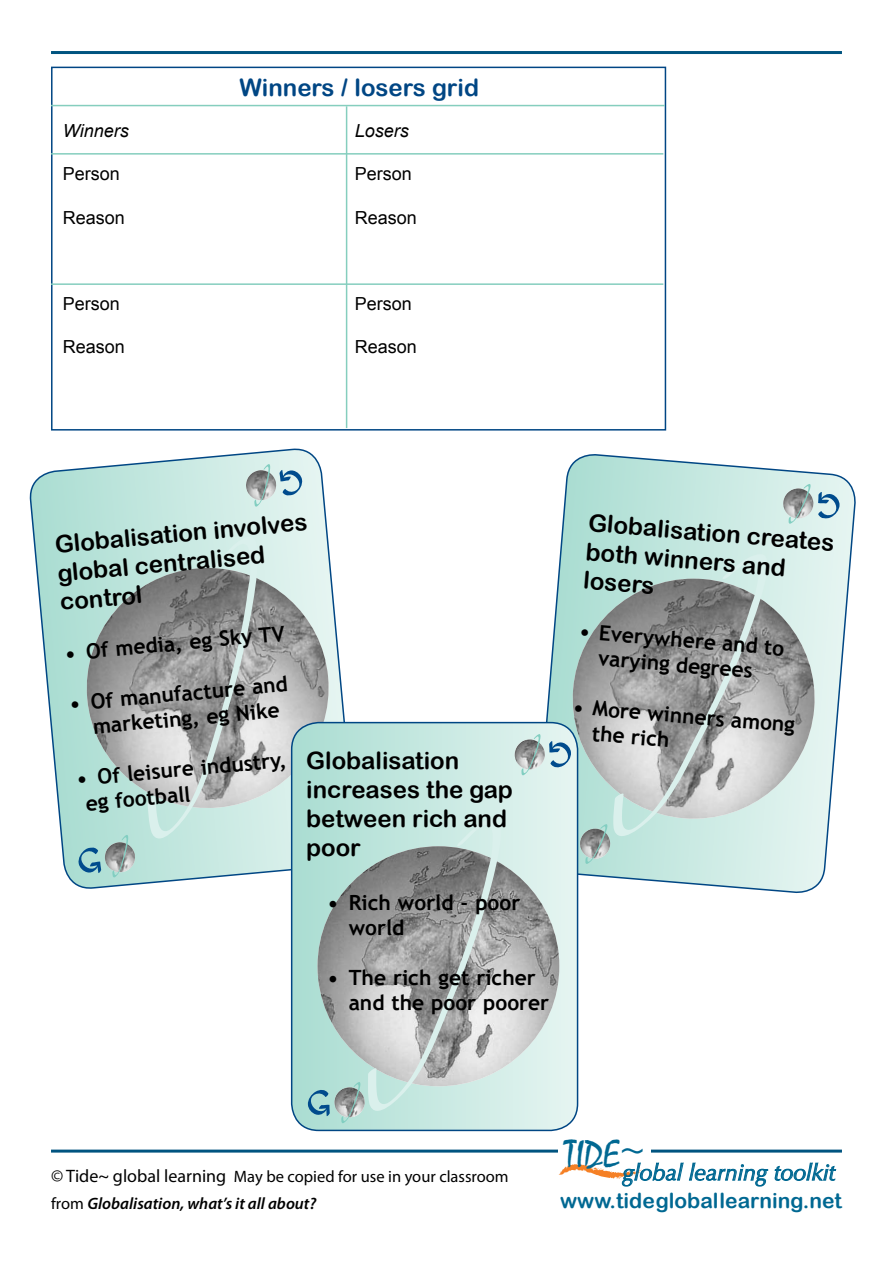
<style>
.page{position:relative;width:893px;height:1263px;background:#fff}
.page>*{position:absolute;margin:0;border:0;box-sizing:border-box;transform-origin:0 0}
.t1{font:39.3px "Mistral";color:#006892}
.t2{font:24px/29px "Arial Rounded MT Bold";color:#000}
.t3{font:24px "Arial Rounded MT Bold";color:#004684}
.t4{font:italic 22.95px "Optima";color:#006892}
.t5{font:700 21px/25.2px "Trebuchet MS";color:#000}
.t6{font:21px "Arial Rounded MT Bold";color:#006892}
.t7{font:18px "Arial";color:#000}
.t8{font:italic 18px "Arial";color:#000}
.t9{font:16.5px "Myriad Pro";color:#000}
.t10{font:italic 600 16.5px "Myriad Pro";color:#000}
.s1{font-family:"Swing";font-weight:700}
.s2{font-size:18px}
.s3{font-weight:400;font-style:normal}
</style>
<div class="page">
<hr style="left:51px;top:1149px;width:791px;height:3px;background:#005480">
<hr style="left:51px;top:51px;width:791px;height:3px;background:#005480">
<div style="left:558px;top:1141px;width:93px;height:17px;background:#fff"></div>
<svg style="left:559px;top:1162px;width:124px;height:24px"></svg>
<svg style="left:689px;top:1162px;width:79px;height:24px"></svg>
<svg style="left:775px;top:1162px;width:61px;height:19px"></svg>
<div style="left:51px;top:67px;width:615px;height:364px;background:#fff;border:2px solid #004684"></div>
<hr style="left:51px;top:153px;width:612px;height:2px;background:#85cebe">
<hr style="left:51px;top:105px;width:614px;height:1px;background:#85cebe">
<hr style="left:346px;top:106px;width:1px;height:322px;background:#85cebe">
<hr style="left:51px;top:283px;width:612px;height:2px;background:#85cebe">
<svg style="left:29px;top:448px;width:328px;height:448px"></svg>
<svg style="left:245px;top:463px;width:59px;height:44px"></svg>
<svg style="left:77px;top:834px;width:59px;height:43px"></svg>
<img style="left:81px;top:568px;width:253px;height:246px">
<svg style="left:123px;top:535px;width:160px;height:305px"></svg>
<svg style="left:534px;top:454px;width:322px;height:440px"></svg>
<svg style="left:783px;top:482px;width:58px;height:43px"></svg>
<svg style="left:578px;top:824px;width:33px;height:41px"></svg>
<img style="left:568px;top:579px;width:252px;height:245px">
<svg style="left:611px;top:543px;width:157px;height:304px"></svg>
<svg style="left:292px;top:723px;width:286px;height:407px"></svg>
<div style="left:291px;top:722px;width:287px;height:409px;border:2px solid #004684;border-radius:27px"></div>
<img style="left:334px;top:1087px;width:31px;height:30px;border-radius:15px">
<svg style="left:341px;top:1086px;width:20px;height:37px"></svg>
<svg style="left:308px;top:1090px;width:22px;height:27px"></svg>
<img style="left:317px;top:846px;width:242px;height:240px">
<svg style="left:367px;top:817px;width:134px;height:294px"></svg>
<img style="left:515px;top:739px;width:30px;height:30px;border-radius:15px">
<svg style="left:521px;top:734px;width:20px;height:41px"></svg>
<svg style="left:549px;top:740px;width:22px;height:27px"></svg>
<p class="t3" style="left:239px;top:73px;width:241px">Winners / losers grid</p>
<p class="t8" style="left:63px;top:121px;width:67px">Winners</p>
<p class="t8" style="left:355px;top:121px;width:56px">Losers</p>
<p class="t7" style="left:63px;top:164px;width:59px">Person</p>
<p class="t7" style="left:355px;top:164px;width:59px">Person</p>
<p class="t7" style="left:63px;top:207px;width:64px">Reason</p>
<p class="t7" style="left:355px;top:207px;width:64px">Reason</p>
<p class="t7" style="left:63px;top:293px;width:59px">Person</p>
<p class="t7" style="left:355px;top:293px;width:59px">Person</p>
<p class="t7" style="left:63px;top:337px;width:64px">Reason</p>
<p class="t7" style="left:355px;top:337px;width:64px">Reason</p>
<p class="t2" style="left:54px;top:529px;width:255px;rotate:-5deg">Globalisation involves global centralised control</p>
<p class="t5" style="left:64px;top:640px;width:222px;rotate:-5deg">• Of media, eg Sky TV</p>
<p class="t5" style="left:68px;top:690px;width:221px;text-align:center;rotate:-5deg">• Of manufacture and marketing, eg Nike</p>
<p class="t5" style="left:82px;top:765px;width:205px;text-indent:-7px;rotate:-5deg">• Of leisure industry, eg football</p>
<p class="t2" style="left:306px;top:746px;width:208px">Globalisation increases the gap between rich and poor</p>
<p class="t5" style="left:349px;top:889px;width:173px;text-indent:-21px">• Rich world - poor world</p>
<p class="t5" style="left:349px;top:965px;width:202px;text-indent:-21px">• The rich get richer and the poor poorer</p>
<p class="t2" style="left:590px;top:507px;width:248px;rotate:5deg">Globalisation creates both winners and losers</p>
<p class="t5" style="left:580px;top:618px;width:207px;text-align:center;rotate:5deg">• Everywhere and to varying degrees</p>
<p class="t5" style="left:596px;top:695px;width:203px;text-indent:-21px;rotate:5deg">• More winners among the rich</p>
<h1 class="t1" style="left:565px;top:1131px;width:82px">TIDE<span class="s1">~</span></h1>
<p class="t9" style="left:51px;top:1166px;width:459px"><span class="s2">© Tide~ global learning</span> May be copied for use in your classroom</p>
<p class="t4" style="left:623px;top:1159px;width:214px">global learning toolkit</p>
<p class="t10" style="left:51px;top:1192px;width:267px"><span class="s3">from</span> Globalisation, what’s it all about?</p>
<p class="t6" style="left:560px;top:1188px;width:283px">www.tide global learning.net</p>
</div>
